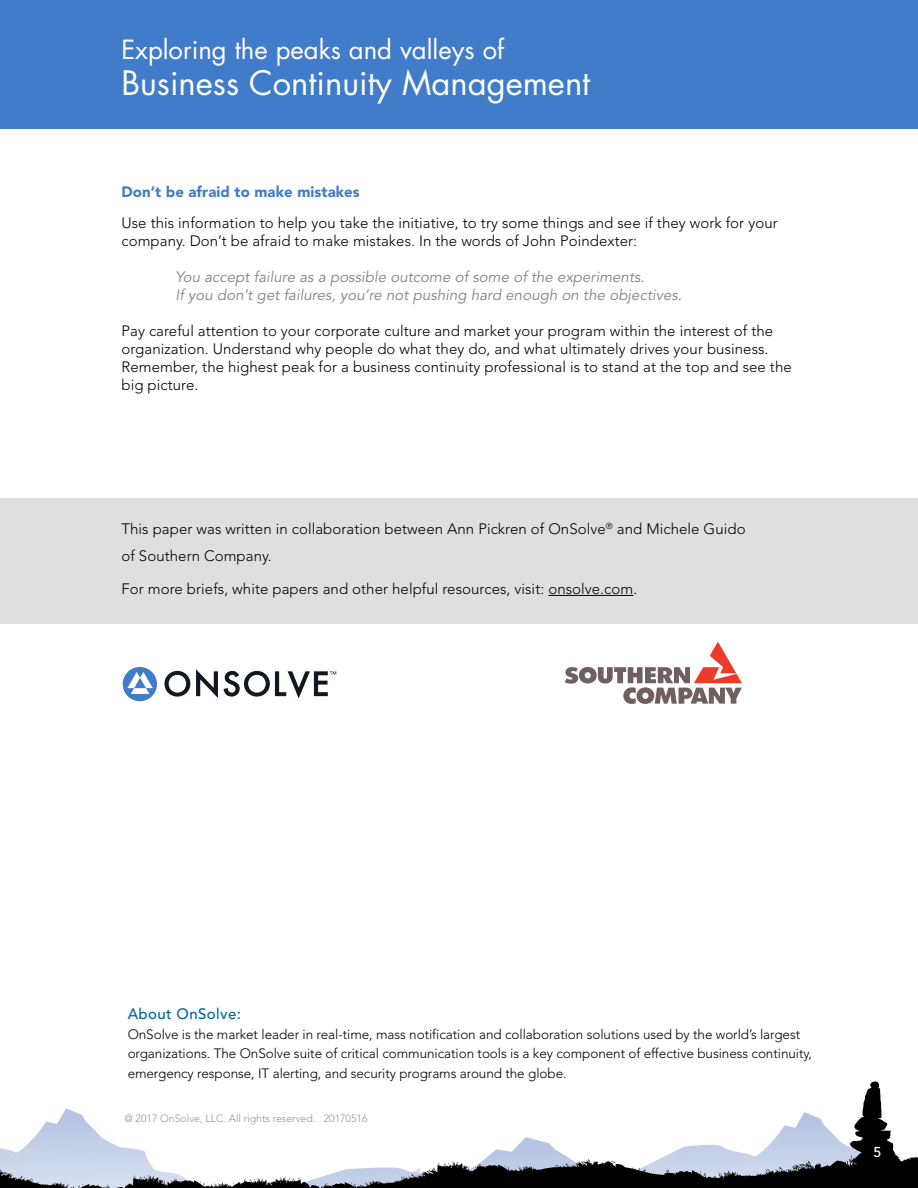
<style>
.page{position:relative;width:918px;height:1188px;background:#fff}
.page>*{position:absolute;margin:0;border:0;box-sizing:border-box;transform-origin:0 0}
.t1{font:32.85px "Futura Std";color:#fff}
.t2{font:25.65px "Futura Std";color:#fff}
.t3{font:300 15px/18px "Avenir";letter-spacing:.005em;color:#000}
.t4{font:italic 15px/18px "Avenir";letter-spacing:.005em;color:#808285}
.t5{font:900 15px "Avenir";letter-spacing:.005em;color:#407cc9}
.t6{font:500 15px "Avenir";letter-spacing:.025em;color:#0065a4}
.t7{font:500 14.25px "Avenir";color:#fff}
.t8{font:300 13.5px/19.5px "Avenir";letter-spacing:-.005em;color:#000}
.t9{font:300 10.5px "Avenir";color:#939598}
</style>
<div class="page">
<div style="left:0;top:0;width:918px;height:129px;background:#407cc9"></div>
<svg style="left:0;top:1081px;width:918px;height:107px"></svg>
<div style="left:0;top:499px;width:918px;height:125px;background:#e0dfdf"></div>
<hr style="left:548px;top:595px;width:85px;height:1px;background:#000">
<div style="left:123px;top:667px;width:34px;height:34px;background:#407cc9;border-radius:50%"></div>
<svg style="left:127px;top:672px;width:26px;height:22px"></svg>
<svg style="left:164px;top:671px;width:26px;height:26px"></svg>
<svg style="left:196px;top:669px;width:22px;height:29px"></svg>
<svg style="left:224px;top:671px;width:112px;height:27px"></svg>
<svg style="left:565px;top:642px;width:177px;height:62px"></svg>
<h2 class="t2" style="left:122px;top:33px;width:384px">Exploring the peaks and valleys of</h2>
<h1 class="t1" style="left:122px;top:62px;width:470px">Business Continuity Management</h1>
<p class="t5" style="left:121px;top:183px;width:240px">Don’t be afraid to make mistakes</p>
<p class="t3" style="left:121px;top:214px;width:658px">Use this information to help you take the initiative, to try some things and see if they work for your company. Don’t be afraid to make mistakes. In the words of John Poindexter:</p>
<p class="t4" style="left:175px;top:269px;width:508px">You accept failure as a possible outcome of some of the experiments.<br>If you don’t get failures, you’re not pushing hard enough on the objectives.</p>
<p class="t3" style="left:121px;top:322px;width:672px">Pay careful attention to your corporate culture and market your program within the interest of the organization. Understand why people do what they do, and what ultimately drives your business.<br>Remember, the highest peak for a business continuity professional is to stand at the top and see the big picture.</p>
<p class="t3" style="left:121px;top:515px;width:626px;line-height:27px">This paper was written in collaboration between Ann Pickren of OnSolve<sup>®</sup> and Michele Guido of Southern Company.</p>
<p class="t3" style="left:121px;top:580px;width:517px">For more briefs, white papers and other helpful resources, visit: onsolve.com.</p>
<p class="t6" style="left:128px;top:1005px;width:115px">About OnSolve:</p>
<p class="t8" style="left:128px;top:1024px;width:686px">OnSolve is the market leader in real-time, mass notification and collaboration solutions used by the world’s largest organizations. The OnSolve suite of critical communication tools is a key component of effective business continuity, emergency response, IT alerting, and security programs around the globe.</p>
<p class="t9" style="left:124px;top:1112px;width:244px">@ 2017 OnSolve, LLC. All rights reserved. 20170516</p>
<p class="t7" style="left:873px;top:1144px;width:9px">5</p>
</div>
